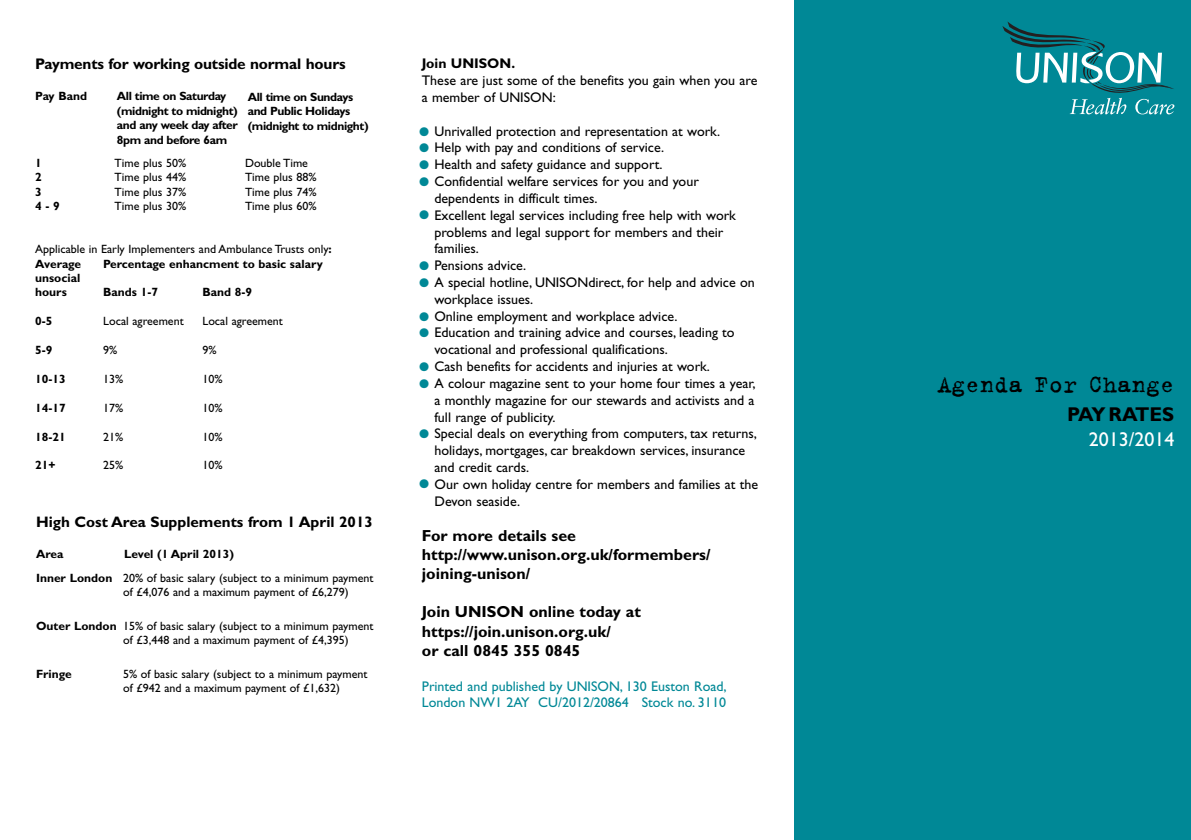
<style>
.page{position:relative;width:1191px;height:840px;background:#fff}
.page>*{position:absolute;margin:0;border:0;box-sizing:border-box;transform-origin:0 0}
.t1{font:36px/50.2px "Gill Sans";color:#008896}
.t2{font:26px "Trixie";color:#000}
.t3{font:20px "Gill Sans";color:#fff}
.t4{font:700 20px "Gill Sans";color:#000}
.t5{font:700 16px/19.2px "Gill Sans";color:#000}
.t6{font:700 15.4px "Gill Sans";letter-spacing:-.01em;color:#000}
.t7{font:700 15.2px "Gill Sans";color:#000}
.t8{font:14px/16.8px "Gill Sans";color:#000}
.t9{font:14px/16px "Gill Sans";color:#008896}
.t10{font:700 14px "Gill Sans";color:#000}
.t11{font:12px/14.4px "Gill Sans";color:#000}
.t12{font:700 12px/14.4px "Gill Sans";letter-spacing:-.035em;color:#000}
.t13{font:700 12px/14.4px "Gill Sans";color:#000}
.s1{font-weight:700}
</style>
<div class="page">
<div style="left:794px;top:0;width:397px;height:839px;background:#008896"></div>
<svg style="left:1002px;top:21px;width:172px;height:93px"></svg>
<p class="t6" style="left:35px;top:58px;width:312px">Payments for working outside normal hours</p>
<p class="t12" style="left:35px;top:90px;width:53px">Pay Band</p>
<p class="t12" style="left:117px;top:90px;width:122px">All time on Saturday (midnight to midnight) and any week day after<br>8pm and before 6am</p>
<p class="t12" style="left:248px;top:91px;width:122px">All time on Sundays and Public Holidays (midnight to midnight)</p>
<p class="t12" style="left:35px;top:156px;width:8px">1</p>
<p class="t11" style="left:115px;top:156px;width:73px">Time plus 50%</p>
<p class="t11" style="left:245px;top:156px;width:65px">Double Time</p>
<p class="t12" style="left:35px;top:171px;width:8px">2</p>
<p class="t11" style="left:115px;top:171px;width:73px">Time plus 44%</p>
<p class="t11" style="left:245px;top:171px;width:73px">Time plus 88%</p>
<p class="t12" style="left:35px;top:185px;width:8px">3</p>
<p class="t11" style="left:115px;top:185px;width:73px">Time plus 37%</p>
<p class="t11" style="left:245px;top:185px;width:73px">Time plus 74%</p>
<p class="t12" style="left:35px;top:200px;width:26px">4-9</p>
<p class="t11" style="left:115px;top:200px;width:73px">Time plus 30%</p>
<p class="t11" style="left:245px;top:200px;width:73px">Time plus 60%</p>
<p class="t11" style="left:35px;top:243px;width:298px">Applicable in Early Implementers and Ambulance Trusts only<span class="s1">:<br>Average</span></p>
<p class="t13" style="left:103px;top:257px;width:221px">Percentage enhancment to basic salary</p>
<p class="t13" style="left:35px;top:272px;width:47px">unsocial hours</p>
<p class="t12" style="left:103px;top:286px;width:56px">Bands 1-7</p>
<p class="t12" style="left:202px;top:286px;width:51px">Band 8-9</p>
<p class="t12" style="left:35px;top:315px;width:19px">0-5</p>
<p class="t11" style="left:103px;top:315px;width:82px">Local agreement</p>
<p class="t11" style="left:202px;top:315px;width:82px">Local agreement</p>
<p class="t12" style="left:35px;top:344px;width:19px">5-9</p>
<p class="t11" style="left:103px;top:344px;width:16px">9%</p>
<p class="t11" style="left:202px;top:344px;width:16px">9%</p>
<p class="t12" style="left:35px;top:372px;width:32px">10-13</p>
<p class="t11" style="left:103px;top:372px;width:22px">13%</p>
<p class="t11" style="left:202px;top:372px;width:22px">10%</p>
<p class="t12" style="left:35px;top:401px;width:32px">14-17</p>
<p class="t11" style="left:103px;top:401px;width:22px">17%</p>
<p class="t11" style="left:202px;top:401px;width:22px">10%</p>
<p class="t12" style="left:35px;top:430px;width:32px">18-21</p>
<p class="t11" style="left:103px;top:430px;width:22px">21%</p>
<p class="t11" style="left:202px;top:430px;width:22px">10%</p>
<p class="t12" style="left:35px;top:459px;width:22px">21+</p>
<p class="t11" style="left:103px;top:459px;width:22px">25%</p>
<p class="t11" style="left:202px;top:459px;width:22px">10%</p>
<p class="t7" style="left:36px;top:516px;width:338px">High Cost Area Supplements from 1 April 2013</p>
<p class="t12" style="left:36px;top:547px;width:29px">Area</p>
<p class="t11" style="left:36px;top:542px;width:339px;line-height:24px;text-indent:88px"><span class="s1">Level (1 April 2013)<br>Inner London</span> 20% of basic salary (subject to a minimum payment</p>
<p class="t11" style="left:123px;top:585px;width:227px">of £4,076 and a maximum payment of £6,279)</p>
<p class="t11" style="left:123px;top:619px;width:252px;text-indent:-87px"><span class="s1">Outer London</span> 15% of basic salary (subject to a minimum payment of £3,448 and a maximum payment of £4,395)</p>
<p class="t12" style="left:36px;top:667px;width:37px">Fringe</p>
<p class="t11" style="left:123px;top:667px;width:246px">5% of basic salary (subject to a minimum payment of £942 and a maximum payment of £1,632)</p>
<p class="t10" style="left:422px;top:58px;width:95px">Join UNISON.</p>
<p class="t8" style="left:422px;top:73px;width:337px">These are just some of the benefits you gain when you are a member of UNISON:</p>
<p class="t8" style="left:434px;top:124px;width:325px">Unrivalled protection and representation at work.<br>Help with pay and conditions of service.<br>Health and safety guidance and support.<br>Confidential welfare services for you and your dependents in difficult times.<br>Excellent legal services including free help with work problems and legal support for members and their families.<br>Pensions advice.<br>A special hotline, UNISONdirect, for help and advice on workplace issues.<br>Online employment and workplace advice.<br>Education and training advice and courses, leading to vocational and professional qualifications.<br>Cash benefits for accidents and injuries at work.<br>A colour magazine sent to your home four times a year, a monthly magazine for our stewards and activists and a full range of publicity.<br>Special deals on everything from computers, tax returns, holidays, mortgages, car breakdown services, insurance and credit cards.<br>Our own holiday centre for members and families at the Devon seaside.</p>
<p class="t5" style="left:422px;top:526px;width:290px">For more details see http://www.unison.org.uk/formembers/ joining-unison/</p>
<p class="t5" style="left:422px;top:603px;width:220px">Join UNISON online today at https://join.unison.org.uk/<br>or call 0845 355 0845</p>
<p class="t9" style="left:422px;top:679px;width:306px">Printed and published by UNISON, 130 Euston Road,<br>London NW1 2AY CU/2012/20864 Stock no. 3110</p>
<h1 class="t1" style="left:418px;top:110px;width:14px">•</h1>
<h1 class="t1" style="left:418px;top:126px;width:14px">•</h1>
<h1 class="t1" style="left:418px;top:143px;width:14px">•</h1>
<h1 class="t1" style="left:418px;top:168px;width:14px;line-height:33.4px">• •</h1>
<h1 class="t1" style="left:418px;top:244px;width:14px">•</h1>
<h1 class="t1" style="left:418px;top:269px;width:14px;line-height:33.8px">• •</h1>
<h1 class="t1" style="left:418px;top:319px;width:14px;line-height:33.6px">• •</h1>
<h1 class="t1" style="left:418px;top:361px;width:14px;text-align:justify">• • •</h1>
<h2 class="t2" style="left:937px;top:372px;width:239px">Agenda For Change</h2>
<h3 class="t4" style="left:1067px;top:407px;width:109px">PAYRATES</h3>
<h3 class="t3" style="left:1088px;top:431px;width:87px">2013/2014</h3>
</div>
